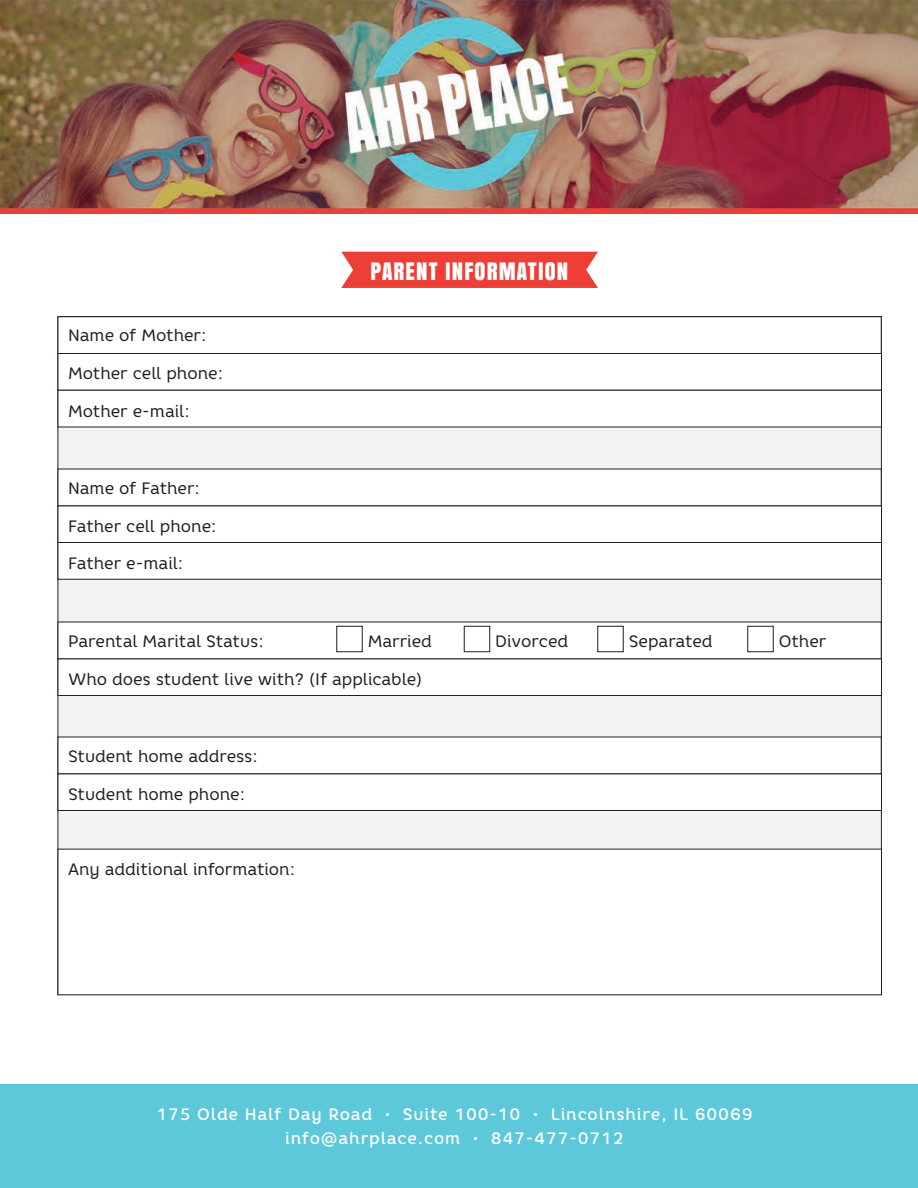
<style>
.page{position:relative;width:918px;height:1188px;background:#fff}
.page>*{position:absolute;margin:0;border:0;box-sizing:border-box;transform-origin:0 0}
.t1{font:22.5px "Anton";letter-spacing:.05em;color:#fff}
.t2{font:16.5px "Core Rhino 45";color:#231f20}
.t3{font:500 16.5px/24px "Core Rhino 55";letter-spacing:.05em;color:#fff;text-align:center}
.s1{font-family:"Core Rhino 85";font-weight:900}
</style>
<div class="page">
<div style="left:58px;top:316px;width:824px;height:679px;background:#f2f3f4;border:1px solid #231f20"></div>
<div style="left:341px;top:252px;width:257px;height:36px;background:#ee3f36"></div>
<div style="left:0;top:1084px;width:918px;height:104px;background:#5cc8d9"></div>
<div style="left:58px;top:353px;width:824px;height:38px;background:#fff"></div>
<div style="left:58px;top:316px;width:824px;height:38px;background:#fff;border:1px solid #231f20"></div>
<div style="left:58px;top:390px;width:824px;height:37px;background:#fff;border:1px solid #231f20"></div>
<div style="left:58px;top:505px;width:824px;height:38px;background:#fff"></div>
<div style="left:58px;top:469px;width:824px;height:37px;background:#fff;border:1px solid #231f20"></div>
<div style="left:58px;top:542px;width:824px;height:38px;background:#fff;border:1px solid #231f20"></div>
<div style="left:58px;top:658px;width:824px;height:38px;background:#fff;border:1px solid #231f20"></div>
<div style="left:58px;top:622px;width:824px;height:37px;background:#fff;border:1px solid #231f20"></div>
<div style="left:58px;top:773px;width:824px;height:38px;background:#fff;border:1px solid #231f20"></div>
<div style="left:58px;top:849px;width:824px;height:146px;background:#fff"></div>
<div style="left:58px;top:737px;width:824px;height:37px;background:#fff;border:1px solid #231f20"></div>
<img style="left:0;top:0;width:917px;height:213px">
<div style="left:336px;top:626px;width:27px;height:26px;background:#fff;border:1px solid #231f20"></div>
<div style="left:464px;top:626px;width:26px;height:26px;background:#fff;border:1px solid #231f20"></div>
<div style="left:597px;top:626px;width:27px;height:26px;background:#fff;border:1px solid #231f20"></div>
<div style="left:747px;top:626px;width:27px;height:26px;background:#fff;border:1px solid #231f20"></div>
<p class="t2" style="left:68px;top:325px;width:140px">Name of Mother:</p>
<p class="t2" style="left:68px;top:363px;width:157px">Mother cell phone:</p>
<p class="t2" style="left:68px;top:401px;width:123px">Mother e-mail:</p>
<p class="t2" style="left:68px;top:478px;width:134px">Name of Father:</p>
<p class="t2" style="left:68px;top:515px;width:150px">Father cell phone:</p>
<p class="t2" style="left:68px;top:553px;width:117px">Father e-mail:</p>
<p class="t1" style="left:371px;top:253px;width:199px">PARENT INFORMATION</p>
<p class="t2" style="left:68px;top:631px;width:197px">Parental Marital Status:</p>
<p class="t2" style="left:368px;top:630px;width:66px">Married</p>
<p class="t2" style="left:495px;top:630px;width:74px">Divorced</p>
<p class="t2" style="left:629px;top:630px;width:85px">Separated</p>
<p class="t2" style="left:779px;top:630px;width:49px">Other</p>
<p class="t2" style="left:68px;top:668px;width:356px">Who does student live with? (If applicable)</p>
<p class="t2" style="left:68px;top:746px;width:191px">Student home address:</p>
<p class="t2" style="left:68px;top:783px;width:179px">Student home phone:</p>
<p class="t2" style="left:68px;top:859px;width:229px">Any additional information:</p>
<p class="t3" style="left:156px;top:1102px;width:598px">175 Olde Half Day Road <span class="s1">·</span> Suite 100-10 <span class="s1">·</span> Lincolnshire, IL 60069 info@ahrplace.com <span class="s1">·</span> 847-477-0712</p>
</div>
